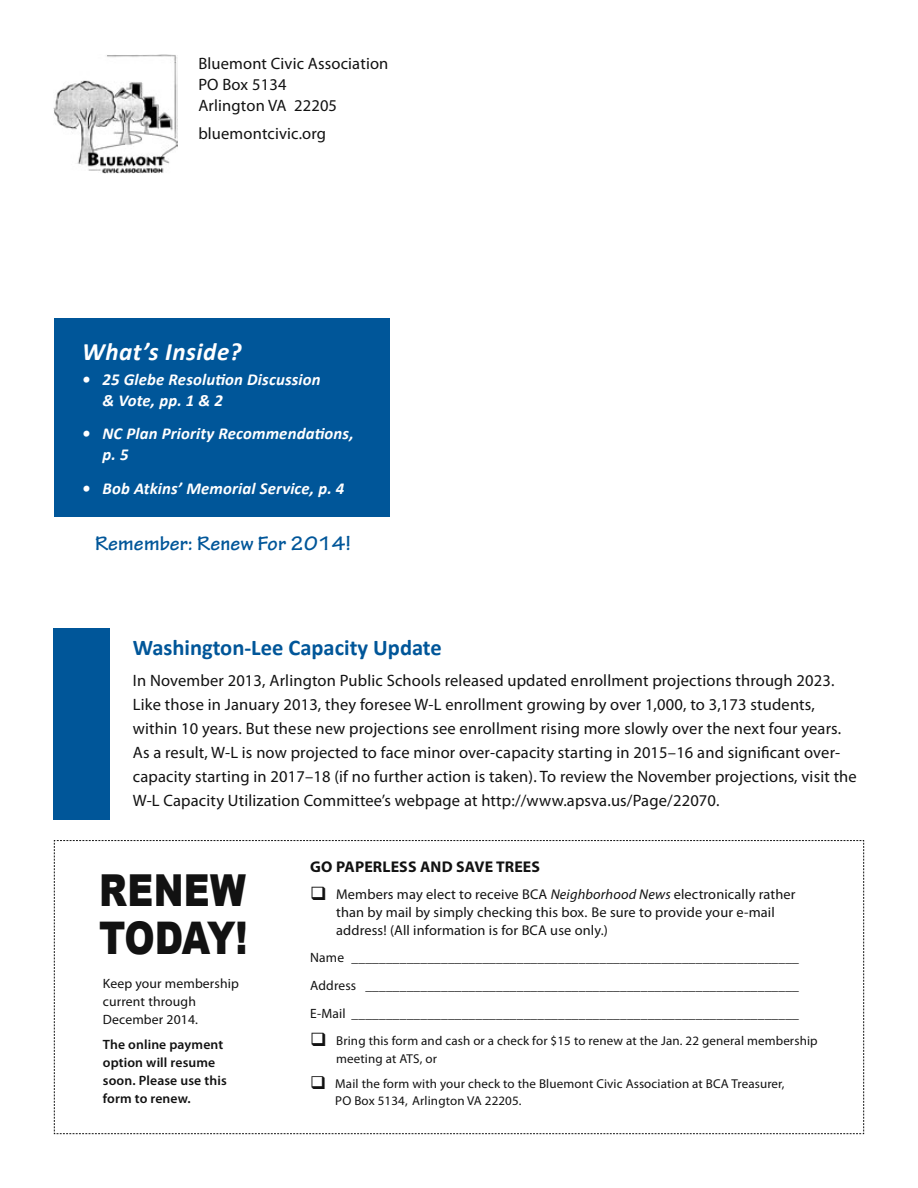
<style>
.page{position:relative;width:918px;height:1188px;background:#fff}
.page>*{position:absolute;margin:0;border:0;box-sizing:border-box;transform-origin:0 0}
.t1{font:900 45px "Arial";letter-spacing:-.04em;color:#121212;scale:.81 1}
.t2{font:900 44.1px "Arial";letter-spacing:.01em;color:#121212;scale:.81 1}
.t3{font:italic 700 25.05px "Calibri";letter-spacing:.02em;color:#fff}
.t4{font:700 22.5px "Calibri";color:#005699}
.t5{font:700 21px "Tekton Pro";letter-spacing:.01em;color:#005699}
.t6{font:italic 700 16.8px/20.2px "Calibri";letter-spacing:.01em;color:#fff}
.t7{font:16.5px/24px "Myriad Pro";letter-spacing:.01em;color:#121212}
.t8{font:700 15.6px "Myriad Pro";letter-spacing:.01em;color:#121212}
.t9{font:14.1px/18.5px "Myriad Pro";letter-spacing:.01em;color:#121212}
.t10{font:13.5px/28.2px "Myriad Pro";letter-spacing:.01em;color:#121212;text-align:justify}
.t11{font:600 13.5px/18px "Myriad Pro";letter-spacing:.01em;color:#121212}
.t12{font:12.9px/18.5px "Myriad Pro";letter-spacing:.01em;color:#121212}
.s1{font-style:italic}
</style>
<div class="page">
<img style="left:54px;top:54px;width:124px;height:120px">
<div style="left:54px;top:318px;width:336px;height:199px;background:#005699"></div>
<div style="left:54px;top:629px;width:56px;height:191px;background:#005699"></div>
<svg style="left:54px;top:840px;width:810px;height:294px"></svg>
<p class="t7" style="left:198px;top:53px;width:192px;line-height:21px">Bluemont Civic Association<br>PO Box 5134<br>Arlington VA 22205</p>
<p class="t7" style="left:198px;top:121px;width:129px">bluemontcivic.org</p>
<h3 class="t3" style="left:82px;top:336px;width:161px">What’s Inside?</h3>
<p class="t6" style="left:103px;top:369px;width:220px;text-indent:-20px">• 25 Glebe Resolution Discussion &amp; Vote, pp. 1 &amp; 2</p>
<p class="t6" style="left:103px;top:423px;width:253px;text-indent:-20px">• NC Plan Priority Recommendations, p. 5</p>
<p class="t6" style="left:82px;top:477px;width:264px">• Bob Atkins’ Memorial Service, p. 4</p>
<p class="t5" style="left:95px;top:531px;width:257px">Remember: Renew For 2014!</p>
<h3 class="t4" style="left:133px;top:634px;width:310px">Washington-Lee Capacity Update</h3>
<p class="t7" style="left:133px;top:668px;width:726px">In November 2013, Arlington Public Schools released updated enrollment projections through 2023.<br>Like those in January 2013, they foresee W-L enrollment growing by over 1,000, to 3,173 students, within 10 years. But these new projections see enrollment rising more slowly over the next four years.<br>As a result, W-L is now projected to face minor over-capacity starting in 2015–16 and significant over&shy;capacity starting in 2017–18 (if no further action is taken). To review the November projections, visit the W-L Capacity Utilization Committee’s webpage at http://www.apsva.us/Page/22070.</p>
<h2 class="t2" style="left:99px;top:858px;width:182px">RENEW</h2>
<h1 class="t1" style="left:99px;top:905px;width:185px">TODAY!</h1>
<p class="t10" style="left:103px;top:974px;width:138px;line-height:18px;text-align:left">Keep your membership current through<br>December 2014.</p>
<p class="t11" style="left:103px;top:1035px;width:125px">The online payment option will resume soon. Please use this form to renew.</p>
<p class="t8" style="left:310px;top:857px;width:231px">GO PAPERLESS AND SAVE TREES</p>
<p class="t9" style="left:336px;top:884px;width:461px;text-indent:-26px">❑ Members may elect to receive BCA <span class="s1">Neighborhood News</span> electronically rather than by mail by simply checking this box. Be sure to provide your e-mail address! (All information is for BCA use only.)</p>
<p class="t10" style="left:310px;top:943px;width:490px">Name _________________________________________________________________ Address _______________________________________________________________ E-Mail _________________________________________________________________</p>
<p class="t12" style="left:336px;top:1031px;width:483px;text-indent:-26px">❑ Bring this form and cash or a check for $15 to renew at the Jan. 22 general membership meeting at ATS, or</p>
<p class="t12" style="left:335px;top:1074px;width:451px;line-height:17.7px;text-indent:-25px">❑ Mail the form with your check to the Bluemont Civic Association at BCA Treasurer,<br>PO Box 5134, Arlington VA 22205.</p>
</div>
